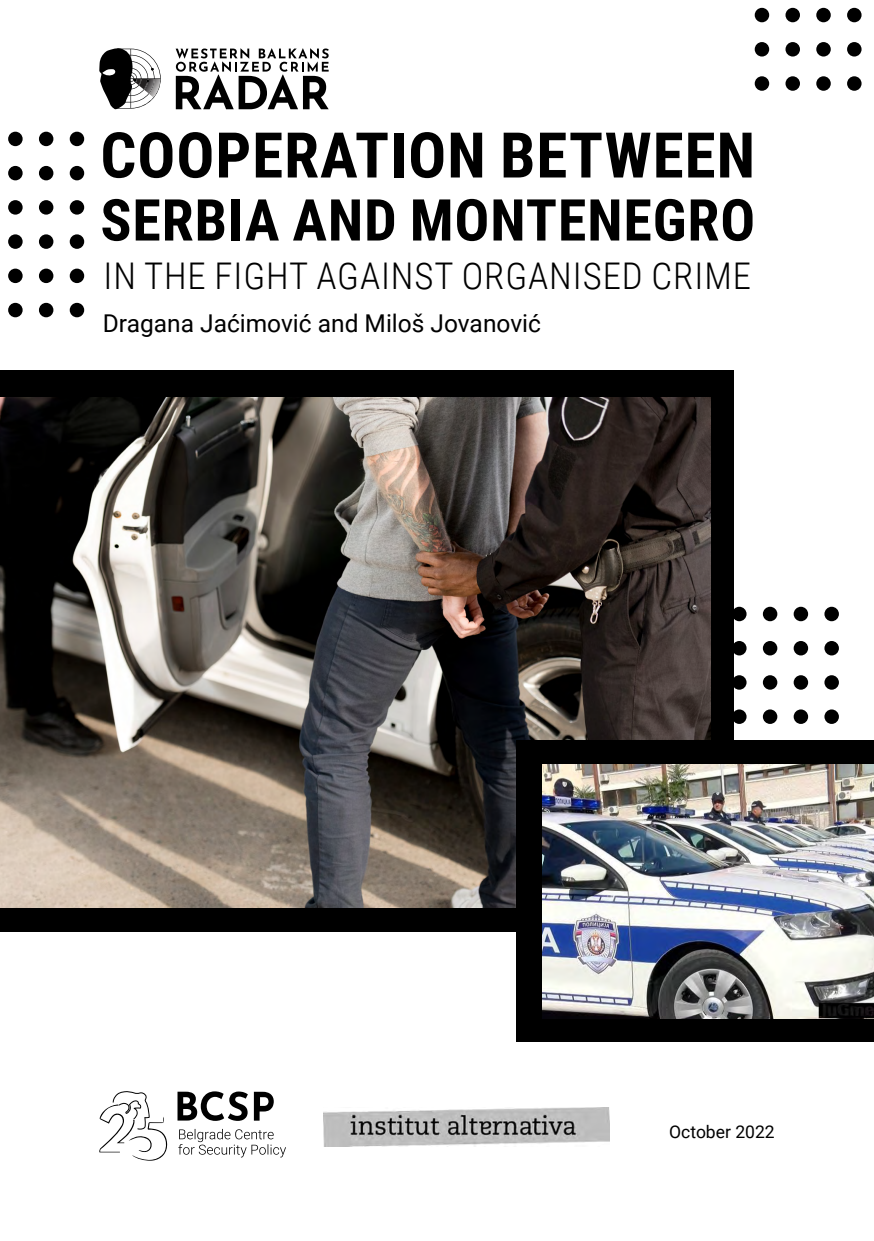
<style>
.page{position:relative;width:874px;height:1241px;background:#fff}
.page>*{position:absolute;margin:0;border:0;box-sizing:border-box;transform-origin:0 0}
.t1{font:700 63px "Roboto Condensed";letter-spacing:.015em;color:#000}
.t2{font:700 57.75px "Roboto Condensed";letter-spacing:.015em;color:#000}
.t3{font:300 36.75px "Roboto Condensed";letter-spacing:.025em;color:#000}
.t4{font:24.5px "Roboto";color:#000}
.t5{font:17.5px "Roboto";color:#000}
</style>
<div class="page">
<div style="left:731px;top:606px;width:15px;height:15px;background:#000;border-radius:50%"></div>
<div style="left:731px;top:709px;width:15px;height:14px;background:#000;border-radius:50%"></div>
<div style="left:731px;top:675px;width:15px;height:14px;background:#000;border-radius:50%"></div>
<div style="left:731px;top:641px;width:15px;height:14px;background:#000;border-radius:50%"></div>
<div style="left:762px;top:606px;width:15px;height:15px;background:#000;border-radius:50%"></div>
<div style="left:762px;top:709px;width:15px;height:14px;background:#000;border-radius:50%"></div>
<div style="left:762px;top:675px;width:15px;height:14px;background:#000;border-radius:50%"></div>
<div style="left:762px;top:641px;width:15px;height:14px;background:#000;border-radius:50%"></div>
<div style="left:793px;top:606px;width:14px;height:15px;background:#000;border-radius:50%"></div>
<div style="left:793px;top:709px;width:14px;height:14px;background:#000;border-radius:50%"></div>
<div style="left:793px;top:675px;width:14px;height:14px;background:#000;border-radius:50%"></div>
<div style="left:793px;top:641px;width:14px;height:14px;background:#000;border-radius:50%"></div>
<div style="left:824px;top:606px;width:14px;height:15px;background:#000;border-radius:50%"></div>
<div style="left:824px;top:709px;width:14px;height:14px;background:#000;border-radius:50%"></div>
<div style="left:824px;top:675px;width:14px;height:14px;background:#000;border-radius:50%"></div>
<div style="left:824px;top:641px;width:14px;height:14px;background:#000;border-radius:50%"></div>
<div style="left:0;top:370px;width:732px;height:561px;background:#000"></div>
<img style="left:0;top:397px;width:709px;height:510px">
<svg style="left:99px;top:1091px;width:68px;height:69px"></svg>
<svg style="left:254px;top:1091px;width:19px;height:29px"></svg>
<svg style="left:177px;top:1091px;width:71px;height:29px"></svg>
<svg style="left:178px;top:1128px;width:108px;height:29px"></svg>
<svg style="left:99px;top:48px;width:62px;height:61px"></svg>
<svg style="left:175px;top:48px;width:153px;height:61px"></svg>
<div style="left:516px;top:740px;width:357px;height:301px;background:#000"></div>
<img style="left:542px;top:764px;width:331px;height:254px">
<div style="left:754px;top:76px;width:14px;height:15px;background:#000;border-radius:50%"></div>
<div style="left:754px;top:42px;width:14px;height:15px;background:#000;border-radius:50%"></div>
<div style="left:754px;top:8px;width:14px;height:14px;background:#000;border-radius:50%"></div>
<div style="left:785px;top:76px;width:14px;height:15px;background:#000;border-radius:50%"></div>
<div style="left:785px;top:42px;width:14px;height:15px;background:#000;border-radius:50%"></div>
<div style="left:785px;top:8px;width:14px;height:14px;background:#000;border-radius:50%"></div>
<div style="left:815px;top:76px;width:15px;height:15px;background:#000;border-radius:50%"></div>
<div style="left:815px;top:42px;width:15px;height:15px;background:#000;border-radius:50%"></div>
<div style="left:815px;top:8px;width:15px;height:14px;background:#000;border-radius:50%"></div>
<div style="left:846px;top:76px;width:15px;height:15px;background:#000;border-radius:50%"></div>
<div style="left:846px;top:42px;width:15px;height:15px;background:#000;border-radius:50%"></div>
<div style="left:846px;top:8px;width:15px;height:14px;background:#000;border-radius:50%"></div>
<div style="left:8px;top:132px;width:15px;height:14px;background:#000;border-radius:50%"></div>
<div style="left:8px;top:303px;width:15px;height:14px;background:#000;border-radius:50%"></div>
<div style="left:8px;top:268px;width:15px;height:15px;background:#000;border-radius:50%"></div>
<div style="left:8px;top:234px;width:15px;height:15px;background:#000;border-radius:50%"></div>
<div style="left:8px;top:200px;width:15px;height:14px;background:#000;border-radius:50%"></div>
<div style="left:8px;top:166px;width:15px;height:14px;background:#000;border-radius:50%"></div>
<div style="left:39px;top:132px;width:14px;height:14px;background:#000;border-radius:50%"></div>
<div style="left:39px;top:303px;width:14px;height:14px;background:#000;border-radius:50%"></div>
<div style="left:39px;top:268px;width:14px;height:15px;background:#000;border-radius:50%"></div>
<div style="left:39px;top:234px;width:14px;height:15px;background:#000;border-radius:50%"></div>
<div style="left:39px;top:200px;width:14px;height:14px;background:#000;border-radius:50%"></div>
<div style="left:39px;top:166px;width:14px;height:14px;background:#000;border-radius:50%"></div>
<div style="left:70px;top:132px;width:14px;height:14px;background:#000;border-radius:50%"></div>
<div style="left:70px;top:303px;width:14px;height:14px;background:#000;border-radius:50%"></div>
<div style="left:70px;top:268px;width:14px;height:15px;background:#000;border-radius:50%"></div>
<div style="left:70px;top:234px;width:14px;height:15px;background:#000;border-radius:50%"></div>
<div style="left:70px;top:200px;width:14px;height:14px;background:#000;border-radius:50%"></div>
<div style="left:70px;top:166px;width:14px;height:14px;background:#000;border-radius:50%"></div>
<img style="left:323px;top:1107px;width:286px;height:39px">
<h1 class="t1" style="left:100px;top:111px;width:656px">COOPERATION BETWEEN</h1>
<h2 class="t2" style="left:100px;top:179px;width:656px">SERBIA AND MONTENEGRO</h2>
<h3 class="t3" style="left:103px;top:250px;width:648px">IN THE FIGHT AGAINST ORGANISED CRIME</h3>
<p class="t4" style="left:103px;top:306px;width:439px">Dragana Jaćimović and Miloš Jovanović</p>
<p class="t5" style="left:669px;top:1119px;width:107px">October 2022</p>
</div>
